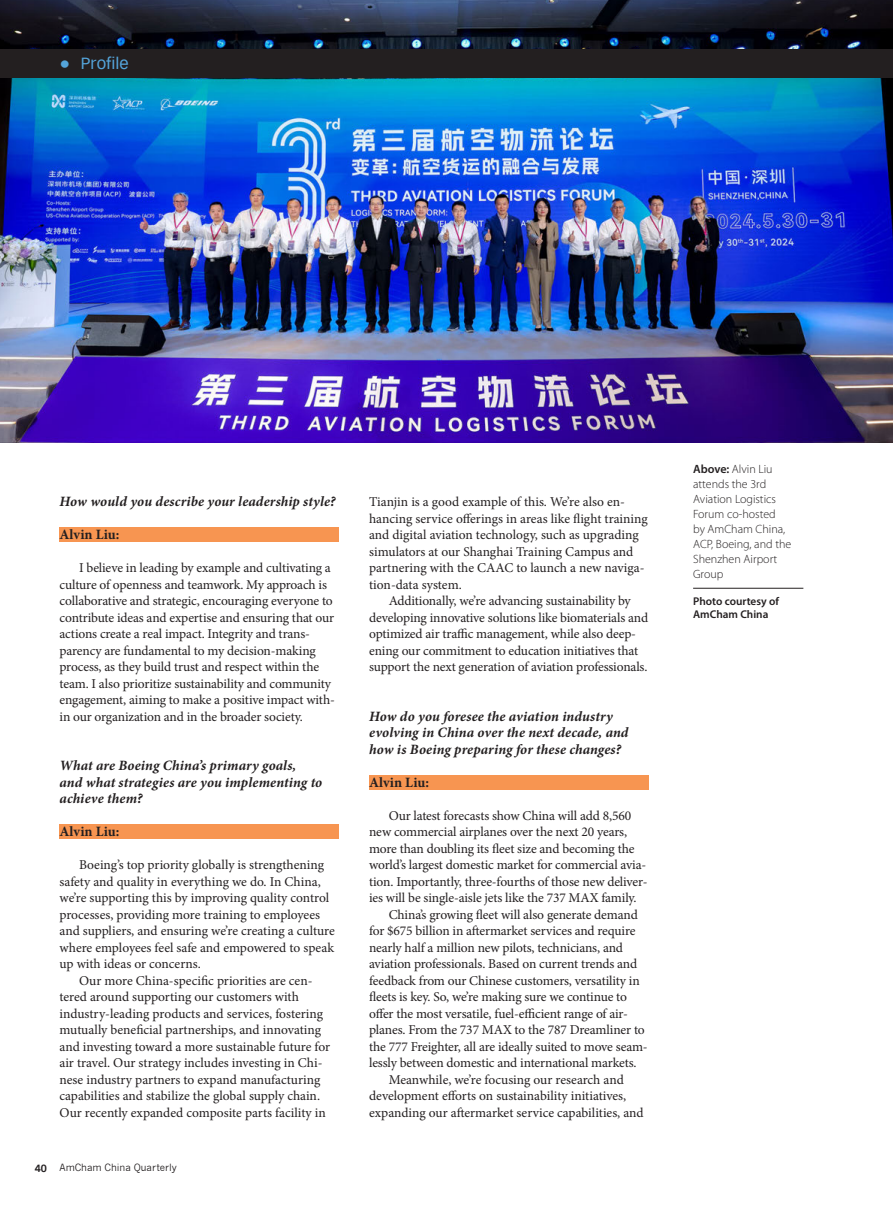
<style>
.page{position:relative;width:893px;height:1212px;background:#fff}
.page>*{position:absolute;margin:0;border:0;box-sizing:border-box;transform-origin:0 0}
.t1{font:15.75px "Vectora LH";color:#54a4da;scale:1.05 1}
.Q2-Intwl{font:italic 700 14.25px/16.5px "Minion Pro";letter-spacing:.005em;color:#231f20}
.Q2-Answer{font:700 14.25px "Minion Pro";color:#231f20}
.Body_text{font:13.5px/16.5px "Minion Pro";letter-spacing:-.01em;color:#231f20}
.Slim_Myriad_body{font:300 12px/15px "Myriad Pro";color:#231f20}
.Slim_Myriad_body-2{font:600 11.25px/13.5px "Myriad Pro";color:#231f20}
.t2{font:9.75px "News Gothic";letter-spacing:-.005em;color:#231f20}
.t3{font:700 9.75px "News Gothic";color:#231f20}
.s1{font-family:"Microsoft Ya Hei"}
.s2{font-weight:600}
</style>
<div class="page">
<div style="left:60px;top:527px;width:279px;height:15px;background:#f79551"></div>
<div style="left:60px;top:824px;width:279px;height:15px;background:#f79551"></div>
<div style="left:369px;top:775px;width:280px;height:14px;background:#f79551"></div>
<hr style="left:693px;top:588px;width:110px;height:1px;background:#231f20">
<img style="left:0;top:0;width:893px;height:442px">
<div style="left:0;top:49px;width:893px;height:28px;background:#231f20"></div>
<p class="t1" style="left:60px;top:54px;width:67px"><span class="s1">●</span> Profile</p>
<p class="Q2-Intwl" style="left:60px;top:493px;width:278px">How would you describe your leadership style?</p>
<p class="Q2-Answer" style="left:60px;top:524px;width:61px">Alvin Liu:</p>
<p class="Body_text" style="left:60px;top:560px;width:277px;text-indent:20px">I believe in leading by example and cultivating a culture of openness and teamwork. My approach is collaborative and strategic, encouraging everyone to contribute ideas and expertise and ensuring that our actions create a real impact. Integrity and trans&shy;parency are fundamental to my decision-making process, as they build trust and respect within the team. I also prioritize sustainability and community engagement, aiming to make a positive impact with&shy;in our organization and in the broader society.</p>
<p class="Q2-Intwl" style="left:60px;top:757px;width:264px">What are Boeing China’s primary goals, and what strategies are you implementing to achieve them?</p>
<p class="Q2-Answer" style="left:60px;top:821px;width:61px">Alvin Liu:</p>
<p class="Body_text" style="left:60px;top:857px;width:277px;text-indent:20px">Boeing’s top priority globally is strengthening safety and quality in everything we do. In China, we’re supporting this by improving quality control processes, providing more training to employees and suppliers, and ensuring we’re creating a culture where employees feel safe and empowered to speak up with ideas or concerns.</p>
<p class="Body_text" style="left:60px;top:972px;width:272px;text-indent:20px">Our more China-specific priorities are cen&shy;tered around supporting our customers with industry-leading products and services, fostering mutually beneficial partnerships, and innovating and investing toward a more sustainable future for air travel. Our strategy includes investing in Chi&shy;nese industry partners to expand manufacturing capabilities and stabilize the global supply chain.<br>Our recently expanded composite parts facility in</p>
<p class="t3" style="left:35px;top:1162px;width:14px">40</p>
<p class="t2" style="left:60px;top:1162px;width:119px">AmCham China Quarterly</p>
<p class="Body_text" style="left:369px;top:494px;width:280px">Tianjin is a good example of this. We’re also en&shy;hancing service offerings in areas like flight training and digital aviation technology, such as upgrading simulators at our Shanghai Training Campus and partnering with the CAAC to launch a new naviga&shy;tion-data system.</p>
<p class="Body_text" style="left:369px;top:593px;width:280px;text-indent:20px">Additionally, we’re advancing sustainability by developing innovative solutions like biomaterials and optimized air traffic management, while also deep&shy;ening our commitment to education initiatives that support the next generation of aviation professionals.</p>
<p class="Q2-Intwl" style="left:369px;top:708px;width:261px">How do you foresee the aviation industry evolving in China over the next decade, and how is Boeing preparing for these changes?</p>
<p class="Q2-Answer" style="left:369px;top:772px;width:61px">Alvin Liu:</p>
<p class="Body_text" style="left:369px;top:807px;width:280px;text-indent:20px">Our latest forecasts show China will add 8,560 new commercial airplanes over the next 20 years, more than doubling its fleet size and becoming the world’s largest domestic market for commercial avia&shy;tion. Importantly, three-fourths of those new deliver&shy;ies will be single-aisle jets like the 737 MAX family.</p>
<p class="Body_text" style="left:369px;top:906px;width:280px;text-indent:20px">China’s growing fleet will also generate demand for $675 billion in aftermarket services and require nearly half a million new pilots, technicians, and aviation professionals. Based on current trends and feedback from our Chinese customers, versatility in fleets is key. So, we’re making sure we continue to offer the most versatile, fuel-efficient range of air&shy;planes. From the 737 MAX to the 787 Dreamliner to the 777 Freighter, all are ideally suited to move seam&shy;lessly between domestic and international markets.</p>
<p class="Body_text" style="left:369px;top:1071px;width:276px;text-indent:20px">Meanwhile, we’re focusing our research and development efforts on sustainability initiatives, expanding our aftermarket service capabilities, and</p>
<p class="Slim_Myriad_body" style="left:693px;top:461px;width:100px"><span class="s2">Above:</span> Alvin Liu attends the 3rd<br>Aviation Logistics<br>Forum co-hosted<br>by AmCham China,<br>ACP, Boeing, and the<br>Shenzhen Airport<br>Group</p>
<p class="Slim_Myriad_body-2" style="left:693px;top:594px;width:87px">Photo courtesy of<br>AmCham China</p>
</div>
